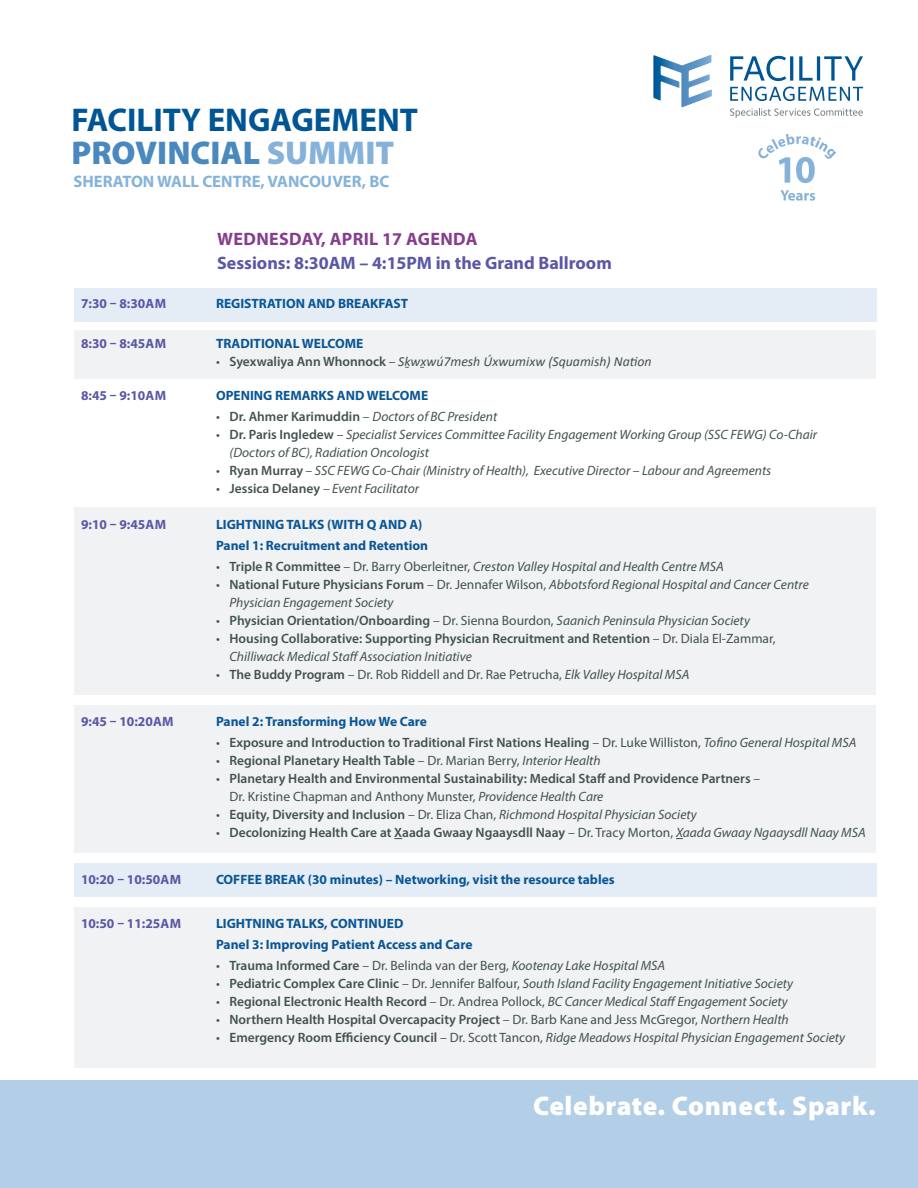
<style>
.page{position:relative;width:918px;height:1188px;background:#fff}
.page>*{position:absolute;margin:0;border:0;box-sizing:border-box;transform-origin:0 0}
.t1{font:700 33px "Myriad Pro";color:#005594}
.t2{font:900 33px "Myriad Pro";color:#4a89be}
.t3{font:900 27px "Myriad Pro";letter-spacing:.025em;color:#fff}
.t4{font:700 18px "Myriad Pro";color:#5a57a5}
.t5{font:700 18px "Myriad Pro";letter-spacing:.02em;color:#863d8f}
.t6{font:700 16.65px "Myriad Pro";color:#85b3da}
.t7{font:italic 13.8px "Calibri";color:#435151}
.t8{font:italic 13.5px/18px "Myriad Pro";color:#435151}
.t9{font:600 13.5px/18px "Myriad Pro";color:#435151}
.t10{font:700 13.5px "Myriad Pro";color:#0b5695}
.t11{font:13.5px "Myriad Pro";color:#435151}
.t12{font:700 13.5px "Myriad Pro";color:#5a57a5}
.s1{color:#86b2d9}
.s2{font-family:"Myriad Pro";font-style:normal;font-size:13.5px}
.s3{font-family:"Myriad Pro";font-weight:600;font-style:normal;font-size:13.5px}
.s4{font-family:"Myriad Pro";font-size:13.5px}
.s5{font-style:normal}
.s6{font-weight:600;font-style:normal}
.s7{font-weight:400}
.s8{font-weight:400;font-style:italic}
.s9{font-weight:600}
.s10{font-style:italic}
</style>
<div class="page">
<div style="left:75px;top:863px;width:802px;height:34px;background:#e4edf6"></div>
<div style="left:75px;top:288px;width:802px;height:33px;background:#e4edf6"></div>
<svg style="left:653px;top:55px;width:59px;height:53px"></svg>
<svg style="left:730px;top:56px;width:133px;height:45px"></svg>
<svg style="left:730px;top:108px;width:133px;height:10px"></svg>
<div style="left:74px;top:907px;width:802px;height:161px;background:#f0f2f3"></div>
<div style="left:75px;top:507px;width:801px;height:188px;background:#f0f2f3"></div>
<div style="left:75px;top:331px;width:801px;height:48px;background:#f0f2f3"></div>
<div style="left:75px;top:705px;width:801px;height:148px;background:#f0f2f3"></div>
<svg style="left:780px;top:190px;width:35px;height:11px"></svg>
<svg style="left:758px;top:134px;width:78px;height:49px"></svg>
<div style="left:0;top:1080px;width:918px;height:108px;background:#b3cee7"></div>
<p class="t1" style="left:72px;top:98px;width:348px">FACILITY ENGAGEMENT</p>
<p class="t2" style="left:72px;top:130px;width:324px">PROVINCIAL <span class="s1">SUMMIT</span></p>
<p class="t6" style="left:74px;top:171px;width:317px">SHERATON WALL CENTRE, VANCOUVER, BC</p>
<p class="t5" style="left:217px;top:227px;width:262px">WEDNESDAY, APRIL 17 AGENDA</p>
<p class="t4" style="left:217px;top:251px;width:396px">Sessions: 8:30AM – 4:15PM in the Grand Ballroom</p>
<p class="t12" style="left:81px;top:295px;width:87px">7:30 – 8:30AM</p>
<p class="t10" style="left:216px;top:295px;width:194px">REGISTRATION AND BREAKFAST</p>
<p class="t12" style="left:81px;top:335px;width:87px">8:30 – 8:45AM</p>
<p class="t10" style="left:216px;top:335px;width:149px">TRADITIONAL WELCOME</p>
<p class="t7" style="left:216px;top:352px;width:437px"><span class="s2">•</span> <span class="s3">Syexwaliya Ann Whonnock</span> <span class="s4">–</span> Sḵwx̱wú7mesh Úxwumixw (Squamish) Nation</p>
<p class="t12" style="left:81px;top:387px;width:87px">8:45 – 9:10AM</p>
<p class="t10" style="left:216px;top:387px;width:214px">OPENING REMARKS AND WELCOME</p>
<p class="t8" style="left:216px;top:408px;width:283px"><span class="s5">•</span> <span class="s6">Dr. Ahmer Karimuddin</span> <span class="s5">–</span> Doctors of BC President</p>
<p class="t8" style="left:230px;top:426px;width:589px;text-indent:-14px"><span class="s5">•</span> <span class="s6">Dr. Paris Ingledew</span> – Specialist Services Committee Facility Engagement Working Group (SSC FEWG) Co-Chair (Doctors of BC), Radiation Oncologist</p>
<p class="t8" style="left:216px;top:462px;width:557px"><span class="s5">•</span> <span class="s6">Ryan Murray</span> – SSC FEWG Co-Chair (Ministry of Health), Executive Director – Labour and Agreements</p>
<p class="t8" style="left:216px;top:480px;width:205px">• <span class="s6">Jessica Delaney</span> – Event Facilitator</p>
<p class="t12" style="left:81px;top:515px;width:87px">9:10 – 9:45AM</p>
<p class="t10" style="left:216px;top:515px;width:208px">LIGHTNING TALKS (WITH Q AND A)</p>
<p class="t10" style="left:216px;top:537px;width:214px">Panel 1: Recruitment and Retention</p>
<p class="t8" style="left:216px;top:557px;width:509px"><span class="s5">•</span> <span class="s6">Triple R Committee</span> <span class="s5">– Dr. Barry Oberleitner,</span> Creston Valley Hospital and Health Centre MSA</p>
<p class="t8" style="left:230px;top:575px;width:581px;text-indent:-14px"><span class="s5">•</span> <span class="s6">National Future Physicians Forum</span> <span class="s5">– Dr. Jennafer Wilson,</span> Abbotsford Regional Hospital and Cancer Centre<br>Physician Engagement Society</p>
<p class="t8" style="left:216px;top:611px;width:535px"><span class="s5">•</span> <span class="s6">Physician Orientation/Onboarding</span> <span class="s5">– Dr. Sienna Bourdon,</span> Saanich Peninsula Physician Society</p>
<p class="t9" style="left:230px;top:629px;width:548px;text-indent:-14px"><span class="s7">•</span> Housing Collaborative: Supporting Physician Recruitment and Retention <span class="s7">– Dr. Diala El-Zammar,<br></span><span class="s8">Chilliwack Medical Staff Association Initiative</span></p>
<p class="t11" style="left:216px;top:666px;width:475px">• <span class="s9">The Buddy Program</span> – Dr. Rob Riddell and Dr. Rae Petrucha, <span class="s10">Elk Valley Hospital MSA</span></p>
<p class="t12" style="left:81px;top:713px;width:94px">9:45 – 10:20AM</p>
<p class="t10" style="left:216px;top:713px;width:213px">Panel 2: Transforming How We Care</p>
<p class="t9" style="left:216px;top:733px;width:642px"><span class="s7">•</span> Exposure and Introduction to Traditional First Nations Healing <span class="s7">– Dr. Luke Williston,</span> <span class="s8">Tofino General Hospital MSA</span></p>
<p class="t9" style="left:216px;top:751px;width:386px"><span class="s7">•</span> Regional Planetary Health Table <span class="s7">– Dr. Marian Berry,</span> <span class="s8">Interior Health</span></p>
<p class="t9" style="left:230px;top:769px;width:532px;text-indent:-14px"><span class="s7">•</span> Planetary Health and Environmental Sustainability: Medical Staff and Providence Partners <span class="s7">–<br>Dr. Kristine Chapman and Anthony Munster,</span> <span class="s8">Providence Health Care</span></p>
<p class="t8" style="left:216px;top:805px;width:482px"><span class="s5">•</span> <span class="s6">Equity, Diversity and Inclusion</span> <span class="s5">– Dr. Eliza Chan,</span> Richmond Hospital Physician Society</p>
<p class="t9" style="left:216px;top:823px;width:651px"><span class="s7">•</span> Decolonizing Health Care at Xaada Gwaay Ngaaysdll Naay <span class="s7">– Dr. Tracy Morton,</span> <span class="s8">Xaada Gwaay Ngaaysdll Naay MSA</span></p>
<p class="t12" style="left:81px;top:870px;width:102px">10:20 – 10:50AM</p>
<p class="t10" style="left:216px;top:870px;width:400px">COFFEE BREAK (30 minutes) – Networking, visit the resource tables</p>
<p class="t12" style="left:81px;top:914px;width:102px">10:50 – 11:25AM</p>
<p class="t10" style="left:216px;top:914px;width:189px">LIGHTNING TALKS, CONTINUED</p>
<p class="t10" style="left:216px;top:936px;width:258px">Panel 3: Improving Patient Access and Care</p>
<p class="t11" style="left:216px;top:957px;width:451px">• <span class="s9">Trauma Informed Care</span> – Dr. Belinda van der Berg, <span class="s10">Kootenay Lake Hospital MSA</span></p>
<p class="t8" style="left:216px;top:974px;width:579px"><span class="s5">•</span> <span class="s6">Pediatric Complex Care Clinic</span> <span class="s5">– Dr. Jennifer Balfour,</span> South Island Facility Engagement Initiative Society</p>
<p class="t8" style="left:216px;top:992px;width:573px"><span class="s5">•</span> <span class="s6">Regional Electronic Health Record</span> <span class="s5">– Dr. Andrea Pollock,</span> BC Cancer Medical Staff Engagement Society</p>
<p class="t9" style="left:216px;top:1010px;width:574px"><span class="s7">•</span> Northern Health Hospital Overcapacity Project <span class="s7">– Dr. Barb Kane and Jess McGregor,</span> <span class="s8">Northern Health</span></p>
<p class="t8" style="left:216px;top:1028px;width:631px"><span class="s5">•</span> <span class="s6">Emergency Room Efficiency Council</span> <span class="s5">– Dr. Scott Tancon,</span> Ridge Meadows Hospital Physician Engagement Society</p>
<p class="t3" style="left:533px;top:1088px;width:344px">Celebrate. Connect. Spark.</p>
</div>
